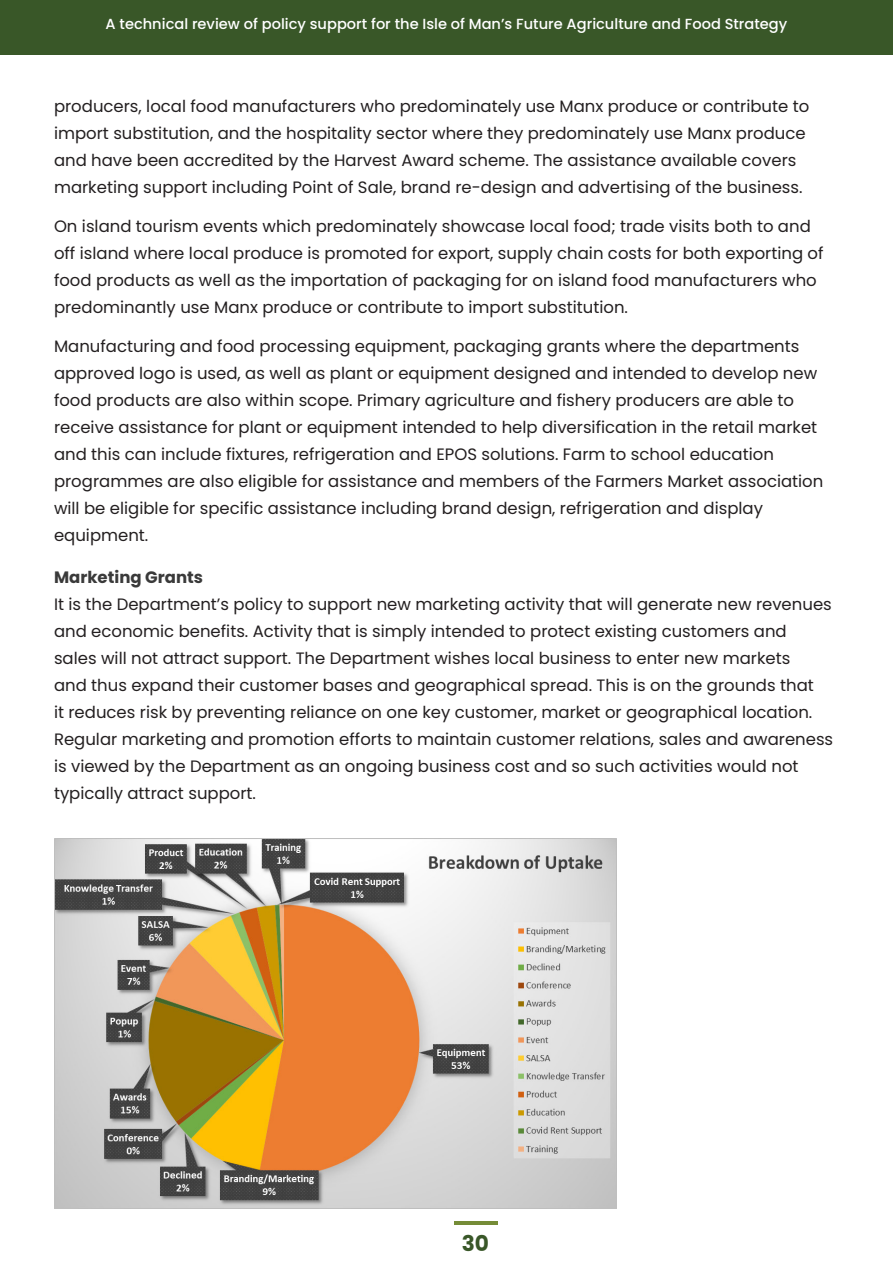
<style>
.page{position:relative;width:893px;height:1263px;background:#fff}
.page>*{position:absolute;margin:0;border:0;box-sizing:border-box;transform-origin:0 0}
.t1{font:700 21.75px "Poppins";color:#395728}
.t2{font:16.5px/27px "Poppins";color:#231f20}
.heading_4{font:700 16.5px "Poppins";color:#3a3a3a}
.t3{font:500 14.55px "Poppins";color:#fff}
</style>
<div class="page">
<div style="left:0;top:0;width:893px;height:54px;background:#395728"></div>
<hr style="left:454px;top:1221px;width:43px;height:3px;background:#758c37">
<img style="left:54px;top:838px;width:562px;height:371px">
<p class="t3" style="left:106px;top:16px;width:683px">A technical review of policy support for the Isle of Man’s Future Agriculture and Food Strategy</p>
<p class="t2" style="left:54px;top:93px;width:757px">producers, local food manufacturers who predominately use Manx produce or contribute to import substitution, and the hospitality sector where they predominately use Manx produce and have been accredited by the Harvest Award scheme. The assistance available covers marketing support including Point of Sale, brand re-design and advertising of the business.</p>
<p class="t2" style="left:54px;top:213px;width:771px">On island tourism events which predominately showcase local food; trade visits both to and off island where local produce is promoted for export, supply chain costs for both exporting of food products as well as the importation of packaging for on island food manufacturers who predominantly use Manx produce or contribute to import substitution.</p>
<p class="t2" style="left:54px;top:333px;width:771px">Manufacturing and food processing equipment, packaging grants where the departments approved logo is used, as well as plant or equipment designed and intended to develop new food products are also within scope. Primary agriculture and fishery producers are able to receive assistance for plant or equipment intended to help diversification in the retail market and this can include fixtures, refrigeration and EPOS solutions. Farm to school education programmes are also eligible for assistance and members of the Farmers Market association will be eligible for specific assistance including brand design, refrigeration and display equipment.</p>
<p class="heading_4" style="left:54px;top:568px;width:151px">Marketing Grants</p>
<p class="t2" style="left:54px;top:591px;width:781px">It is the Department’s policy to support new marketing activity that will generate new revenues and economic benefits. Activity that is simply intended to protect existing customers and sales will not attract support. The Department wishes local business to enter new markets<br>and thus expand their customer bases and geographical spread. This is on the grounds that<br>it reduces risk by preventing reliance on one key customer, market or geographical location.<br>Regular marketing and promotion efforts to maintain customer relations, sales and awareness is viewed by the Department as an ongoing business cost and so such activities would not typically attract support.</p>
<h1 class="t1" style="left:462px;top:1231px;width:29px">30</h1>
</div>
